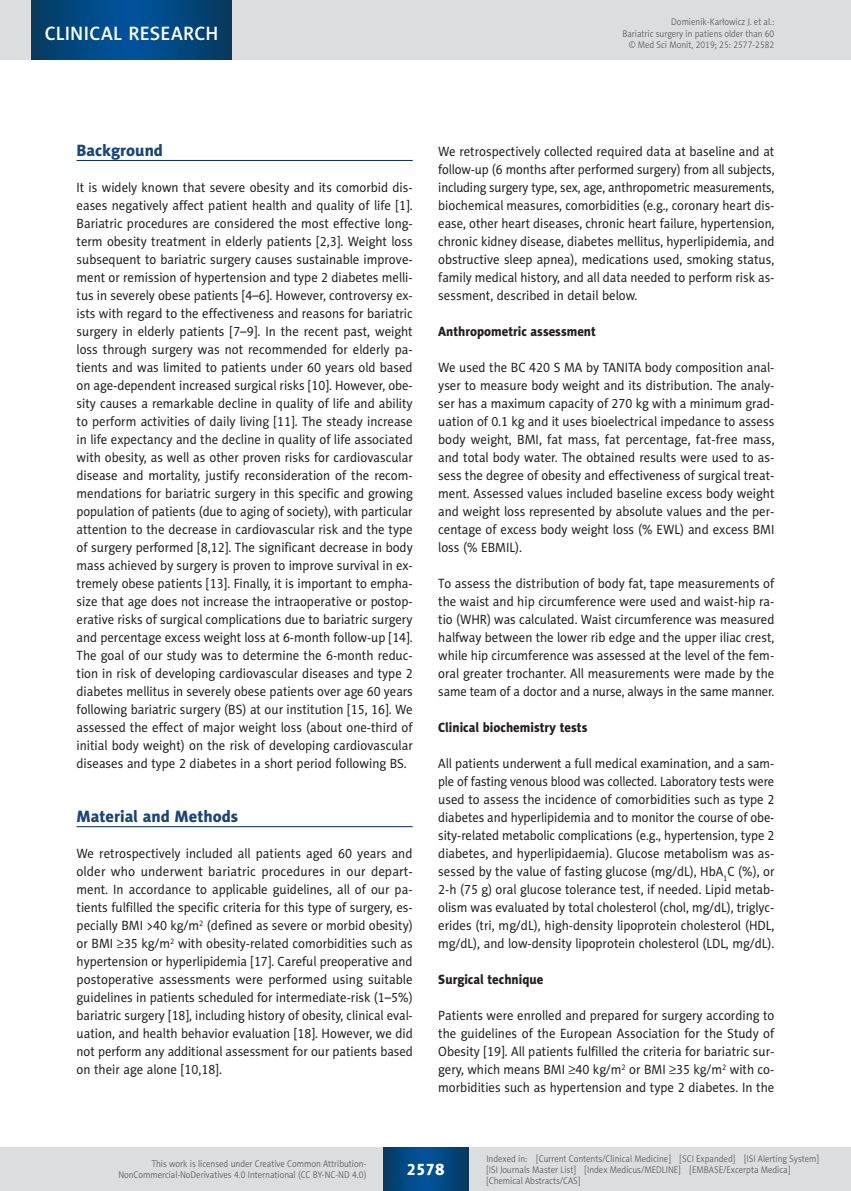
<style>
.page{position:relative;width:851px;height:1191px;background:#fff}
.page>*{position:absolute;margin:0;border:0;box-sizing:border-box;transform-origin:0 0}
.t1{font:19.5px "Naomi Sans EFN Medium";letter-spacing:.015em;color:#fff}
.MSM_Headline_1{font:16.5px "Naomi Sans EFN Heavy";color:#1a4574}
.t2{font:16.5px "Naomi Sans EFN Heavy";color:#fff}
.MSM_Body{font:13.5px/18px "Naomi Sans EFN";color:#231f20;text-align:justify;scale:.95 1}
.MSM_Body-2{font:13.5px/18px "Naomi Sans EFN";color:#231f20;text-align:justify;scale:.94 1}
.MSM_Headline_2{font:13.5px "Naomi Sans EFN Heavy";color:#231f20;scale:.95 1}
.MSM_pagina_sygnatura{font:9.75px/11.2px "Naomi Sans EFN Light";color:#57585a;scale:.9 1}
.MSM_pagina_zywa{font:9.75px/11.2px "Naomi Sans EFN Light";color:#57585a;text-align:right;scale:.9 1}
.s1{font-family:"Standard Sym L"}
</style>
<div class="page">
<hr style="left:77px;top:160px;width:335px;height:1px;background:#00295c">
<hr style="left:77px;top:826px;width:335px;height:1px;background:#00295c">
<div style="left:0;top:1148px;width:850px;height:43px;background:#dcdddf"></div>
<svg style="left:383px;top:1147px;width:85px;height:43px;background:#02477e"></svg>
<div style="left:0;top:0;width:850px;height:60px;background:#dcdddf"></div>
<hr style="left:850px;top:0;width:1px;height:60px;background:#dcdddf">
<svg style="left:32px;top:0;width:200px;height:60px;background:#02477e"></svg>
<h1 class="t1" style="left:45px;top:22px;width:175px">CLINICAL RESEARCH</h1>
<p class="MSM_pagina_zywa" style="left:622px;top:16px;width:170px">Domienik-Karłowicz J. et al.:<br>Bariatric surgery in patiens older than 60</p>
<p class="MSM_pagina_sygnatura" style="left:628px;top:39px;width:163px">© Med Sci Monit, 2019; 25: 2577-2582</p>
<p class="MSM_Headline_1" style="left:77px;top:140px;width:88px">Background</p>
<p class="MSM_Body" style="left:77px;top:178px;width:355px">It is widely known that severe obesity and its comorbid dis&shy;eases negatively affect patient health and quality of life [1].<br>Bariatric procedures are considered the most effective long&shy;term obesity treatment in elderly patients [2,3]. Weight loss subsequent to bariatric surgery causes sustainable improve&shy;ment or remission of hypertension and type 2 diabetes melli&shy;tus in severely obese patients [4–6]. However, controversy ex&shy;ists with regard to the effectiveness and reasons for bariatric surgery in elderly patients [7–9]. In the recent past, weight loss through surgery was not recommended for elderly pa&shy;tients and was limited to patients under 60 years old based on age-dependent increased surgical risks [10]. However, obe&shy;sity causes a remarkable decline in quality of life and ability to perform activities of daily living [11]. The steady increase in life expectancy and the decline in quality of life associated with obesity, as well as other proven risks for cardiovascular disease and mortality, justify reconsideration of the recom&shy;mendations for bariatric surgery in this specific and growing population of patients (due to aging of society), with particular attention to the decrease in cardiovascular risk and the type of surgery performed [8,12]. The significant decrease in body mass achieved by surgery is proven to improve survival in ex&shy;tremely obese patients [13]. Finally, it is important to empha&shy;size that age does not increase the intraoperative or postop&shy;erative risks of surgical complications due to bariatric surgery and percentage excess weight loss at 6-month follow-up [14].<br>The goal of our study was to determine the 6-month reduc&shy;tion in risk of developing cardiovascular diseases and type 2 diabetes mellitus in severely obese patients over age 60 years following bariatric surgery (BS) at our institution [15, 16]. We assessed the effect of major weight loss (about one-third of initial body weight) on the risk of developing cardiovascular diseases and type 2 diabetes in a short period following BS.</p>
<p class="MSM_Headline_1" style="left:77px;top:806px;width:163px">Material and Methods</p>
<p class="MSM_Body" style="left:77px;top:844px;width:355px">We retrospectively included all patients aged 60 years and older who underwent bariatric procedures in our depart&shy;ment. In accordance to applicable guidelines, all of our pa&shy;tients fulfilled the specific criteria for this type of surgery, es&shy;pecially BMI &gt;40 kg/m<sup>2</sup> (defined as severe or morbid obesity) or BMI <span class="s1">³</span>35 kg/m<sup>2</sup> with obesity-related comorbidities such as hypertension or hyperlipidemia [17]. Careful preoperative and postoperative assessments were performed using suitable guidelines in patients scheduled for intermediate-risk (1–5%) bariatric surgery [18], including history of obesity, clinical eval&shy;uation, and health behavior evaluation [18]. However, we did not perform any additional assessment for our patients based on their age alone [10,18].</p>
<p class="MSM_Body" style="left:438px;top:142px;width:355px">We retrospectively collected required data at baseline and at follow-up (6 months after performed surgery) from all subjects, including surgery type, sex, age, anthropometric measurements, biochemical measures, comorbidities (e.g., coronary heart dis&shy;ease, other heart diseases, chronic heart failure, hypertension, chronic kidney disease, diabetes mellitus, hyperlipidemia, and obstructive sleep apnea), medications used, smoking status, family medical history, and all data needed to perform risk as&shy;sessment, described in detail below.</p>
<p class="MSM_Headline_2" style="left:438px;top:323px;width:167px">Anthropometric assessment</p>
<p class="MSM_Body" style="left:438px;top:358px;width:355px">We used the BC 420 S MA by TANITA body composition anal&shy;yser to measure body weight and its distribution. The analy&shy;ser has a maximum capacity of 270 kg with a minimum grad&shy;uation of 0.1 kg and it uses bioelectrical impedance to assess body weight, BMI, fat mass, fat percentage, fat-free mass, and total body water. The obtained results were used to as&shy;sess the degree of obesity and effectiveness of surgical treat&shy;ment. Assessed values included baseline excess body weight and weight loss represented by absolute values and the per&shy;centage of excess body weight loss (% EWL) and excess BMI loss (% EBMIL).</p>
<p class="MSM_Body" style="left:438px;top:574px;width:355px">To assess the distribution of body fat, tape measurements of the waist and hip circumference were used and waist-hip ra&shy;tio (WHR) was calculated. Waist circumference was measured halfway between the lower rib edge and the upper iliac crest, while hip circumference was assessed at the level of the fem&shy;oral greater trochanter. All measurements were made by the same team of a doctor and a nurse, always in the same manner.</p>
<p class="MSM_Headline_2" style="left:438px;top:719px;width:158px">Clinical biochemistry tests</p>
<p class="MSM_Body-2" style="left:438px;top:754px;width:359px">All patients underwent a full medical examination, and a sam&shy;ple of fasting venous blood was collected. Laboratory tests were used to assess the incidence of comorbidities such as type 2 diabetes and hyperlipidemia and to monitor the course of obe&shy;sity-related metabolic complications (e.g., hypertension, type 2 diabetes, and hyperlipidaemia). Glucose metabolism was as&shy;sessed by the value of fasting glucose (mg/dL), HbA<sub>1</sub>C (%), or 2-h (75 g) oral glucose tolerance test, if needed. Lipid metab&shy;olism was evaluated by total cholesterol (chol, mg/dL), triglyc&shy;erides (tri, mg/dL), high-density lipoprotein cholesterol (HDL, mg/dL), and low-density lipoprotein cholesterol (LDL, mg/dL).</p>
<p class="MSM_Headline_2" style="left:438px;top:971px;width:112px">Surgical technique</p>
<p class="MSM_Body" style="left:438px;top:1006px;width:355px">Patients were enrolled and prepared for surgery according to the guidelines of the European Association for the Study of Obesity [19]. All patients fulfilled the criteria for bariatric sur&shy;gery, which means BMI <span class="s1">³</span>40 kg/m<sup>2</sup> or BMI <span class="s1">³</span>35 kg/m<sup>2</sup> with co&shy;morbidities such as hypertension and type 2 diabetes. In the</p>
<p class="MSM_pagina_sygnatura" style="left:118px;top:1158px;width:277px;text-align:right">This work is licensed under Creative Common Attribution-<br>NonCommercial-NoDerivatives 4.0 International (CC BY-NC-ND 4.0)</p>
<p class="t2" style="left:406px;top:1159px;width:40px">2578</p>
<p class="MSM_pagina_sygnatura" style="left:486px;top:1152px;width:371px">Indexed in: [Current Contents/Clinical Medicine] [SCI Expanded] [ISI Alerting System] [ISI Journals Master List] [Index Medicus/MEDLINE] [EMBASE/Excerpta Medica] [Chemical Abstracts/CAS]</p>
</div>
